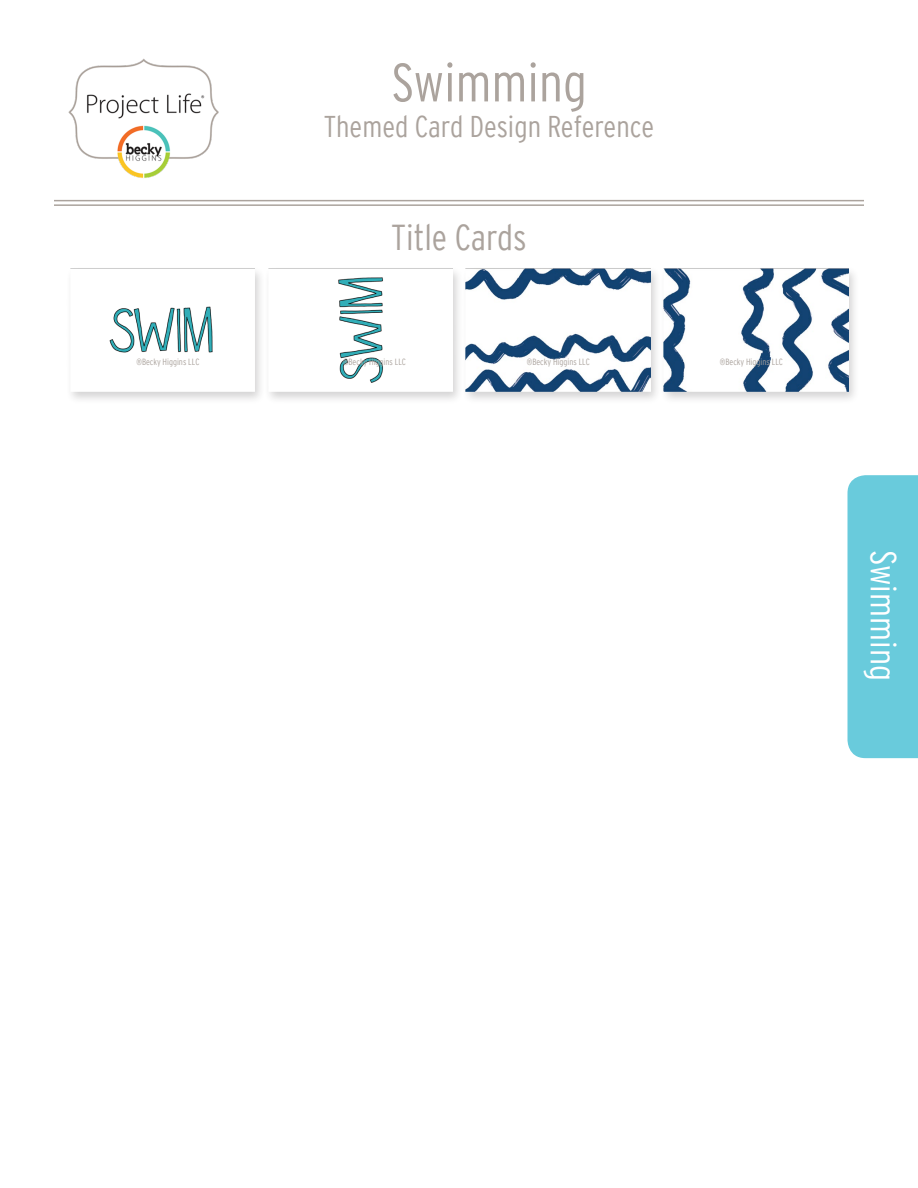
<style>
.page{position:relative;width:918px;height:1188px;background:#fff}
.page>*{position:absolute;margin:0;border:0;box-sizing:border-box;transform-origin:0 0}
.t1{font:54px "Interstate Cond Mono Lgt";color:#aba39d}
.t2{font:36px "Interstate Cond Mono Lgt";color:#aba39d}
.t3{font:36px "Interstate Cond Mono Lgt";color:#fff}
.t4{font:30px "Interstate Cond Mono Lgt";color:#aba39d}
.t5{font:9px "Interstate Cond Mono Lgt";color:#aba39d}
</style>
<div class="page">
<img style="left:68px;top:58px;width:151px;height:120px">
<hr style="left:54px;top:200px;width:810px;height:1px;background:#aba39d">
<hr style="left:54px;top:204px;width:810px;height:2px;background:#aba39d">
<div style="left:848px;top:475px;width:70px;height:283px;background:#69cbdc"></div>
<div style="left:660px;top:266px;width:199px;height:139px;background:#231f20;opacity:.2"></div>
<img style="left:664px;top:268px;width:185px;height:123px">
<div style="left:461px;top:266px;width:201px;height:139px;background:#231f20;opacity:.2"></div>
<img style="left:466px;top:268px;width:185px;height:123px">
<div style="left:264px;top:266px;width:200px;height:139px;background:#231f20;opacity:.2"></div>
<img style="left:268px;top:268px;width:185px;height:123px">
<div style="left:65px;top:266px;width:201px;height:139px;background:#231f20;opacity:.2"></div>
<img style="left:70px;top:268px;width:185px;height:123px">
<h1 class="t1" style="left:391px;top:52px;width:197px">Swimming</h1>
<h3 class="t4" style="left:324px;top:110px;width:332px">Themed Card Design Reference</h3>
<h2 class="t2" style="left:391px;top:217px;width:137px">Title Cards</h2>
<p class="t5" style="left:136px;top:357px;width:64px">®Becky Higgins LLC</p>
<p class="t5" style="left:343px;top:357px;width:64px">®Becky Higgins LLC</p>
<p class="t5" style="left:527px;top:357px;width:64px">®Becky Higgins LLC</p>
<p class="t5" style="left:720px;top:357px;width:64px">®Becky Higgins LLC</p>
<h2 class="t3" style="left:904px;top:550px;width:132px;rotate:90deg">Swimming</h2>
</div>
